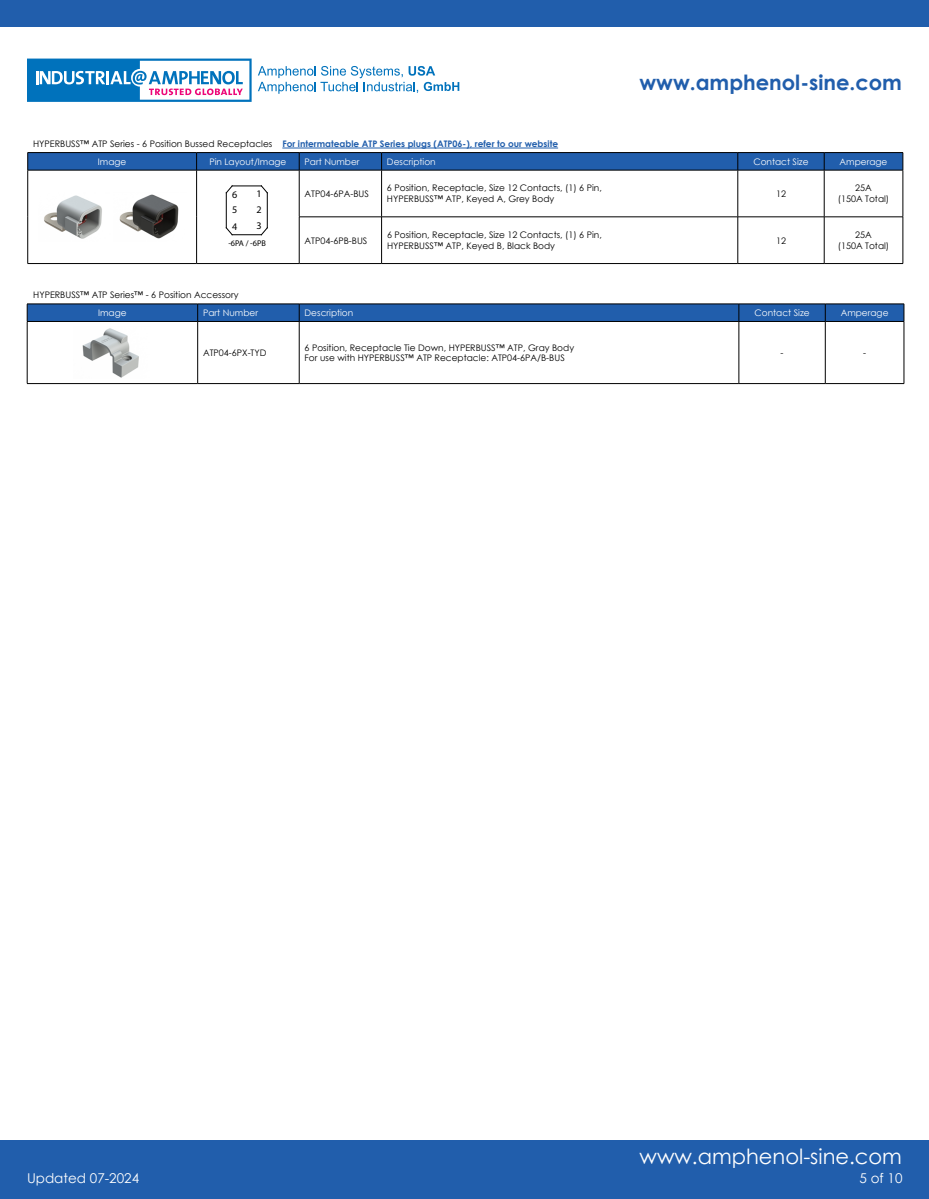
<style>
.page{position:relative;width:929px;height:1199px;background:#fff}
.page>*{position:absolute;margin:0;border:0;box-sizing:border-box;transform-origin:0 0}
.t1{font:700 21px "Century Gothic";color:#215eac}
.t2{font:21px "Century Gothic";color:#fff}
.t3{font:13.5px "Century Gothic";color:#fff}
.t4{font:10.05px "Myriad Pro";color:#000}
.t5{font:9px/10.8px "Century Gothic";color:#000}
.t6{font:700 9px/17.5px "Century Gothic";color:#215eac}
.t7{font:9px "Century Gothic";color:#fff}
.t8{font:8.25px "Myriad Pro";color:#000}
.s1{font-weight:400;color:#000}
.s2{font-weight:400;color:#fff}
</style>
<div class="page">
<div style="left:0;top:1140px;width:929px;height:59px;background:#215eac"></div>
<div style="left:0;top:0;width:929px;height:27px;background:#215eac"></div>
<svg style="left:27px;top:59px;width:225px;height:43px"></svg>
<svg style="left:258px;top:66px;width:201px;height:28px"></svg>
<hr style="left:27px;top:383px;width:171px;height:1px;background:#000">
<hr style="left:27px;top:322px;width:1px;height:61px;background:#000">
<hr style="left:197px;top:322px;width:1px;height:61px;background:#000">
<hr style="left:299px;top:322px;width:1px;height:61px;background:#000">
<hr style="left:739px;top:321px;width:86px;height:1px;background:#000">
<hr style="left:738px;top:322px;width:1px;height:61px;background:#000">
<hr style="left:825px;top:321px;width:79px;height:1px;background:#000">
<hr style="left:825px;top:322px;width:1px;height:61px;background:#000">
<hr style="left:904px;top:322px;width:1px;height:61px;background:#000">
<hr style="left:198px;top:383px;width:101px;height:1px;background:#000">
<hr style="left:299px;top:383px;width:440px;height:1px;background:#000">
<hr style="left:739px;top:383px;width:86px;height:1px;background:#000">
<hr style="left:825px;top:383px;width:79px;height:1px;background:#000">
<svg style="left:27px;top:304px;width:878px;height:17px;background:#205aa6"></svg>
<hr style="left:27px;top:321px;width:171px;height:1px;background:#000">
<hr style="left:198px;top:321px;width:101px;height:1px;background:#000">
<hr style="left:299px;top:321px;width:440px;height:1px;background:#000">
<img style="left:82px;top:328px;width:57px;height:50px">
<hr style="left:381px;top:170px;width:1px;height:47px;background:#000">
<hr style="left:738px;top:170px;width:86px;height:1px;background:#000">
<hr style="left:737px;top:170px;width:1px;height:47px;background:#000">
<hr style="left:824px;top:170px;width:79px;height:1px;background:#000">
<hr style="left:824px;top:170px;width:1px;height:47px;background:#000">
<hr style="left:902px;top:170px;width:1px;height:47px;background:#000">
<hr style="left:382px;top:217px;width:356px;height:1px;background:#000">
<hr style="left:381px;top:217px;width:1px;height:46px;background:#000">
<hr style="left:738px;top:217px;width:86px;height:1px;background:#000">
<hr style="left:737px;top:217px;width:1px;height:46px;background:#000">
<hr style="left:824px;top:217px;width:79px;height:1px;background:#000">
<hr style="left:824px;top:217px;width:1px;height:46px;background:#000">
<hr style="left:902px;top:217px;width:1px;height:46px;background:#000">
<hr style="left:738px;top:263px;width:86px;height:1px;background:#000">
<hr style="left:824px;top:263px;width:79px;height:1px;background:#000">
<hr style="left:28px;top:152px;width:169px;height:1px;background:#000">
<hr style="left:197px;top:152px;width:102px;height:1px;background:#000">
<hr style="left:299px;top:152px;width:83px;height:1px;background:#000">
<hr style="left:382px;top:152px;width:356px;height:1px;background:#000">
<hr style="left:738px;top:152px;width:86px;height:1px;background:#000">
<hr style="left:824px;top:152px;width:79px;height:1px;background:#000">
<svg style="left:27px;top:153px;width:876px;height:17px;background:#1f5aa6"></svg>
<hr style="left:299px;top:170px;width:1px;height:47px;background:#000">
<hr style="left:299px;top:217px;width:1px;height:46px;background:#000">
<hr style="left:299px;top:217px;width:83px;height:1px;background:#000">
<hr style="left:28px;top:170px;width:169px;height:1px;background:#000">
<hr style="left:27px;top:170px;width:1px;height:47px;background:#000">
<hr style="left:197px;top:170px;width:102px;height:1px;background:#000">
<hr style="left:196px;top:170px;width:1px;height:47px;background:#000">
<hr style="left:27px;top:217px;width:1px;height:46px;background:#000">
<hr style="left:196px;top:217px;width:1px;height:46px;background:#000">
<hr style="left:28px;top:263px;width:169px;height:1px;background:#000">
<hr style="left:197px;top:263px;width:102px;height:1px;background:#000">
<hr style="left:299px;top:170px;width:83px;height:1px;background:#000">
<hr style="left:382px;top:170px;width:356px;height:1px;background:#000">
<hr style="left:299px;top:263px;width:83px;height:1px;background:#000">
<hr style="left:382px;top:263px;width:356px;height:1px;background:#000">
<hr style="left:282px;top:148px;width:276px;height:1px;background:#215eac">
<img style="left:44px;top:195px;width:58px;height:44px">
<img style="left:119px;top:194px;width:60px;height:45px">
<hr style="left:226px;top:193px;width:1px;height:35px;background:#000">
<hr style="left:267px;top:193px;width:1px;height:35px;background:#000">
<svg style="left:226px;top:186px;width:42px;height:7px"></svg>
<svg style="left:226px;top:227px;width:42px;height:8px"></svg>
<h1 class="t1" style="left:639px;top:66px;width:264px">www.amphenol-sine.com</h1>
<p class="t6" style="left:98px;top:135px;width:462px;text-indent:-65px"><span class="s1">HYPERBUSS™ ATP Series - 6 Position Bussed Receptacles</span> For intermateable ATP Series plugs (ATP06-), refer to our website<br><span class="s2">Image</span></p>
<p class="t7" style="left:209px;top:155px;width:79px">Pin Layout/Image</p>
<p class="t7" style="left:305px;top:155px;width:56px">Part Number</p>
<p class="t7" style="left:387px;top:155px;width:50px">Description</p>
<p class="t7" style="left:753px;top:155px;width:57px">Contact Size</p>
<p class="t7" style="left:839px;top:155px;width:49px">Amperage</p>
<p class="t4" style="left:232px;top:188px;width:7px">6</p>
<p class="t4" style="left:256px;top:188px;width:7px">1</p>
<p class="t4" style="left:232px;top:203px;width:7px">5</p>
<p class="t4" style="left:256px;top:203px;width:7px">2</p>
<p class="t4" style="left:232px;top:220px;width:7px">4</p>
<p class="t4" style="left:256px;top:220px;width:7px">3</p>
<p class="t8" style="left:228px;top:238px;width:39px">-6PA / -6PB</p>
<p class="t5" style="left:305px;top:188px;width:66px">ATP04-6PA-BUS</p>
<p class="t5" style="left:387px;top:183px;width:216px">6 Position, Receptacle, Size 12 Contacts, (1) 6 Pin,<br>HYPERBUSS™ ATP, Keyed A, Grey Body</p>
<p class="t5" style="left:776px;top:188px;width:11px">12</p>
<p class="t5" style="left:838px;top:183px;width:53px;text-align:center">25A<br>(150A Total)</p>
<p class="t5" style="left:305px;top:235px;width:64px">ATP04-6PB-BUS</p>
<p class="t5" style="left:387px;top:229px;width:216px">6 Position, Receptacle, Size 12 Contacts, (1) 6 Pin,<br>HYPERBUSS™ ATP, Keyed B, Black Body</p>
<p class="t5" style="left:776px;top:235px;width:11px">12</p>
<p class="t5" style="left:838px;top:229px;width:53px;text-align:center">25A<br>(150A Total)</p>
<p class="t5" style="left:33px;top:289px;width:207px">HYPERBUSS™ ATP Series™ - 6 Position Accessory</p>
<p class="t7" style="left:98px;top:306px;width:30px">Image</p>
<p class="t7" style="left:203px;top:306px;width:56px">Part Number</p>
<p class="t7" style="left:305px;top:306px;width:50px">Description</p>
<p class="t7" style="left:754px;top:306px;width:57px">Contact Size</p>
<p class="t7" style="left:841px;top:306px;width:49px">Amperage</p>
<p class="t5" style="left:203px;top:347px;width:65px">ATP04-6PX-TYD</p>
<p class="t5" style="left:305px;top:342px;width:271px">6 Position, Receptacle Tie Down, HYPERBUSS™ ATP, Gray Body<br>For use with HYPERBUSS™ ATP Receptacle: ATP04-6PA/B-BUS</p>
<p class="t5" style="left:780px;top:347px;width:4px">-</p>
<p class="t5" style="left:863px;top:347px;width:4px">-</p>
<h1 class="t2" style="left:639px;top:1142px;width:264px">www.amphenol-sine.com</h1>
<h2 class="t3" style="left:97px;top:1168px;width:9px">2</h2>
<h2 class="t3" style="left:867px;top:1168px;width:37px">5 of 8</h2>
<h2 class="t3" style="left:859px;top:1168px;width:44px">5 of 10</h2>
<h2 class="t3" style="left:27px;top:1168px;width:114px">Updated 07-2024</h2>
</div>
